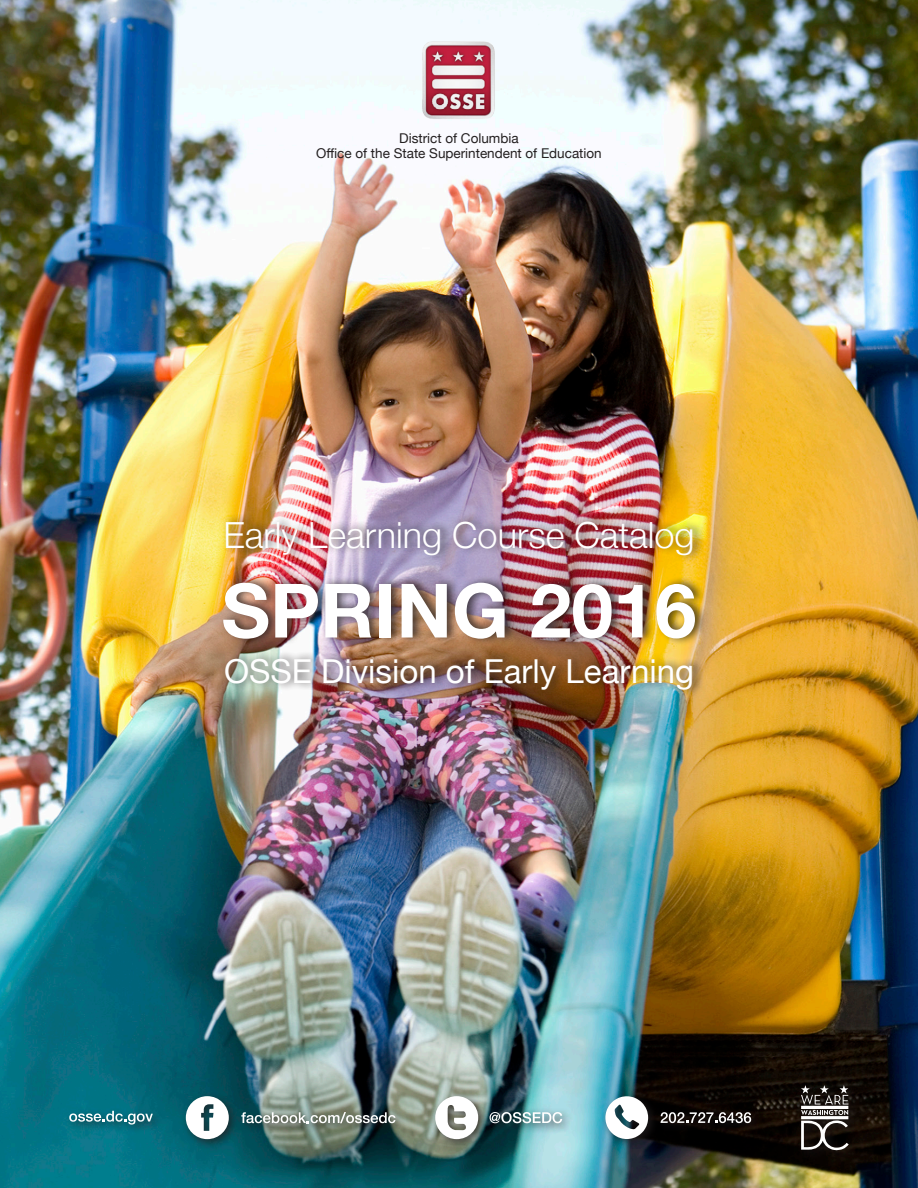
<style>
.page{position:relative;width:918px;height:1188px;background:#fff}
.page>*{position:absolute;margin:0;border:0;box-sizing:border-box;transform-origin:0 0}
.t1{font:700 75px "Helvetica Neue";color:#fff}
.t2{font:300 36px "Helvetica Neue";color:#fff}
.t3{font:33px "Helvetica Neue";color:#fff}
.t4{font:13.5px "Helvetica Neue";color:#231f20}
</style>
<div class="page">
<img style="left:0;top:0;width:918px;height:1188px">
<div style="left:65px;top:1082px;width:795px;height:79px;background:#231f20;opacity:.75"></div>
<svg style="left:69px;top:1111px;width:84px;height:14px"></svg>
<svg style="left:186px;top:1096px;width:43px;height:43px"></svg>
<svg style="left:241px;top:1112px;width:154px;height:11px"></svg>
<svg style="left:435px;top:1096px;width:43px;height:43px"></svg>
<svg style="left:490px;top:1112px;width:72px;height:11px"></svg>
<svg style="left:605px;top:1096px;width:43px;height:43px"></svg>
<svg style="left:661px;top:1112px;width:90px;height:11px"></svg>
<svg style="left:801px;top:1085px;width:48px;height:65px"></svg>
<div style="left:220px;top:513px;width:487px;height:185px;background:#231f20;opacity:.75"></div>
<img style="left:413px;top:30px;width:92px;height:102px">
<p class="t4" style="left:399px;top:129px;width:121px">District of Columbia</p>
<p class="t4" style="left:316px;top:144px;width:287px">Office of the State Superintendent of Education</p>
<p class="t2" style="left:224px;top:506px;width:472px">Early Learning Course Catalog</p>
<p class="t1" style="left:221px;top:552px;width:477px">SPRING 2016</p>
<p class="t3" style="left:224px;top:647px;width:471px">OSSE Division of Early Learning</p>
</div>
